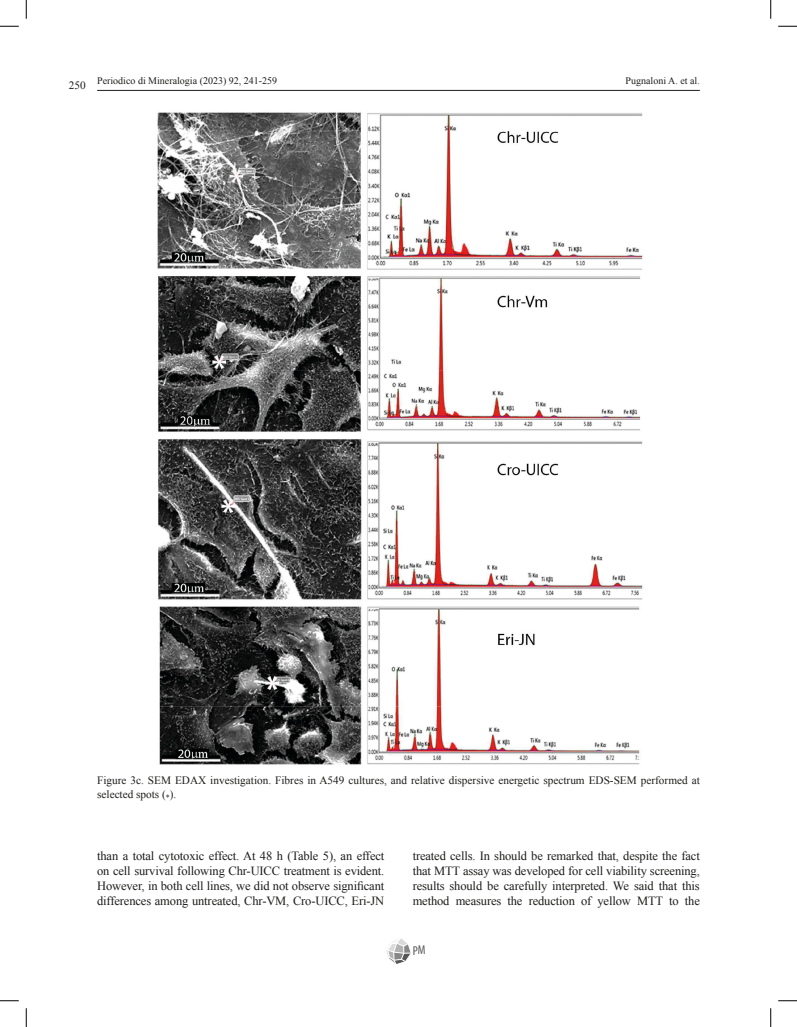
<style>
.page{position:relative;width:797px;height:1027px;background:#fff}
.page>*{position:absolute;margin:0;border:0;box-sizing:border-box;transform-origin:0 0}
.t1{font:condensed 12.88px "Myriad Pro";color:#575756}
.t2{font:12.5px/15px "Times New Roman";letter-spacing:-.01em;color:#1d1d1b;text-align:justify}
.Didascalie{font:11.25px/13.5px "Times New Roman";color:#1d1d1b}
.t3{font:10px "Times New Roman";color:#1d1d1b}
</style>
<div class="page">
<hr style="left:97px;top:90px;width:602px;height:1px;background:#1d1d1b">
<svg style="left:386px;top:938px;width:25px;height:26px"></svg>
<img style="left:157px;top:112px;width:486px;height:653px">
<svg style="left:0;top:25px;width:19px;height:2px"></svg>
<svg style="left:778px;top:25px;width:19px;height:2px"></svg>
<svg style="left:0;top:1000px;width:19px;height:1px"></svg>
<svg style="left:778px;top:1000px;width:19px;height:1px"></svg>
<svg style="left:25px;top:0;width:2px;height:19px"></svg>
<svg style="left:25px;top:1008px;width:2px;height:19px"></svg>
<svg style="left:770px;top:0;width:1px;height:19px"></svg>
<svg style="left:770px;top:1008px;width:1px;height:19px"></svg>
<p class="Didascalie" style="left:69px;top:78px;width:18px">250</p>
<p class="t3" style="left:97px;top:74px;width:181px">Periodico di Mineralogia (2023) 92, 241-259</p>
<p class="t3" style="left:625px;top:74px;width:76px">Pugnaloni A. et al.</p>
<p class="Didascalie" style="left:97px;top:774px;width:604px">Figure 3c. SEM EDAX investigation. Fibres in A549 cultures, and relative dispersive energetic spectrum EDS-SEM performed at selected spots (<sub>*</sub>).</p>
<p class="t2" style="left:97px;top:849px;width:289px">than a total cytotoxic effect. At 48 h (Table 5), an effect on cell survival following Chr-UICC treatment is evident.<br>However, in both cell lines, we did not observe significant differences among untreated, Chr-VM, Cro-UICC, Eri-JN</p>
<p class="t2" style="left:412px;top:849px;width:289px">treated cells. In should be remarked that, despite the fact that MTT assay was developed for cell viability screening, results should be carefully interpreted. We said that this method measures the reduction of yellow MTT to the</p>
<p class="t1" style="left:412px;top:942px;width:14px">PM</p>
</div>
